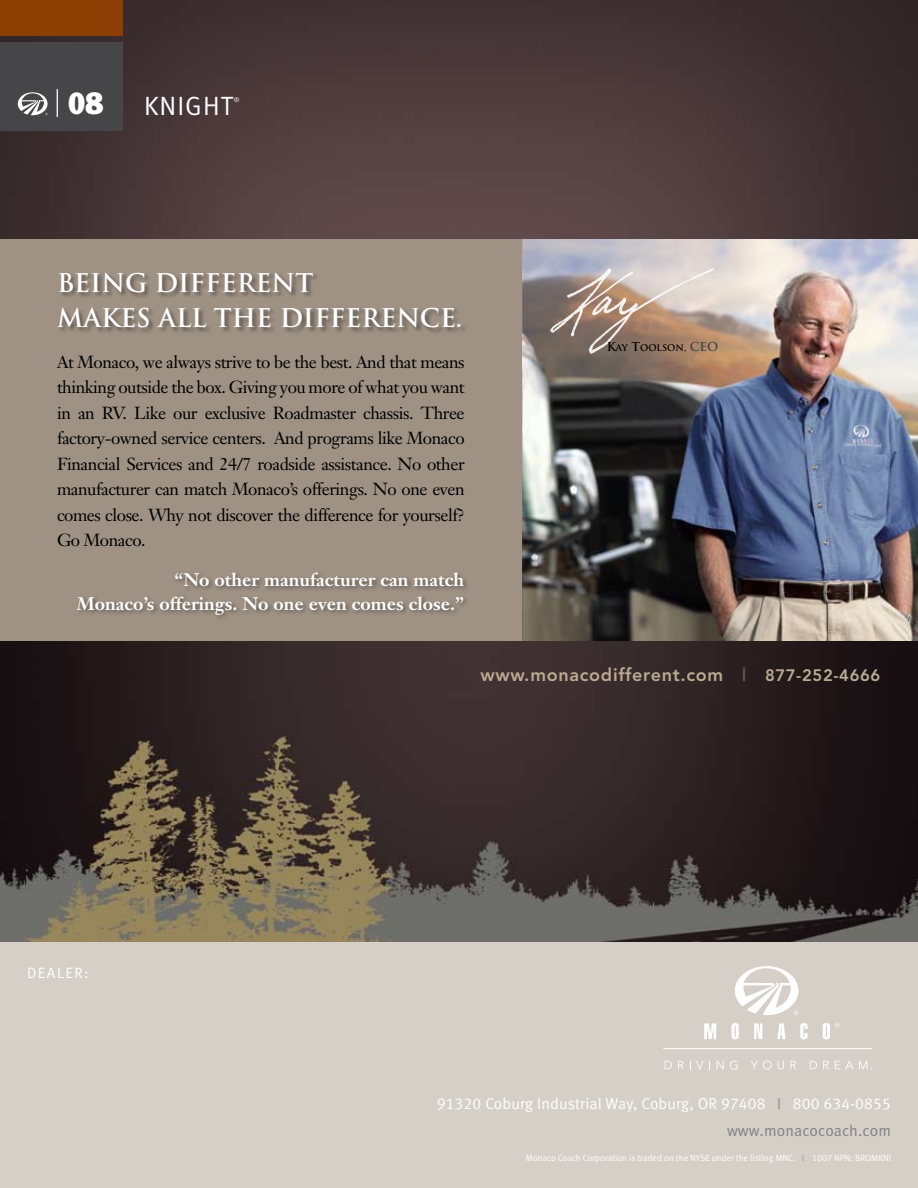
<style>
.page{position:relative;width:918px;height:1188px;background:#fff}
.page>*{position:absolute;margin:0;border:0;box-sizing:border-box;transform-origin:0 0}
.t1{font:31.95px "Meta Black LF";color:#fff}
.t2{font:26.4px "Meta Normal";letter-spacing:.04em;color:#fff}
.t3{font:700 25.2px/34.7px "Trajan Pro";color:#fff}
.t4{font:700 18px/24px "Janson Text";color:#fff;text-align:right}
.t5{font:800 18px "Avenir";letter-spacing:.04em;color:#bbaa92}
.t6{font:17.25px/25.5px "Janson Text";letter-spacing:-.025em;color:#000;text-align:justify}
.t7{font:15.75px/27px "Meta Normal";letter-spacing:.005em;color:#fff;text-align:right}
.t8{font:15px "Meta Normal";color:#fff}
.t9{font:9px "Meta Normal";letter-spacing:-.005em;color:#fff}
.t10{font:700 9px "Trajan";letter-spacing:-.005em;color:#000}
.t11{font:6.6px "Meta Normal";color:#fff}
.s1{font-size:12px}
.s2{font-size:12px;color:#434345}
.s3{color:#665957}
.s4{font-size:16.5px}
.s5{font-family:"Meta Normal LF"}
.s6{color:#8e9092}
.s7{color:#808285}
.s8{color:#939598}
</style>
<div class="page">
<div style="left:0;top:220px;width:918px;height:430px;background:#9f9285"></div>
<div style="left:0;top:858px;width:918px;height:330px;background:#d5cfc8"></div>
<img style="left:522px;top:239px;width:396px;height:402px">
<img style="left:0;top:641px;width:918px;height:301px">
<svg style="left:704px;top:1023px;width:12px;height:16px"></svg>
<svg style="left:732px;top:1023px;width:7px;height:16px"></svg>
<svg style="left:754px;top:1023px;width:8px;height:16px"></svg>
<svg style="left:777px;top:1023px;width:9px;height:16px"></svg>
<svg style="left:800px;top:1023px;width:8px;height:16px"></svg>
<svg style="left:823px;top:1023px;width:17px;height:16px"></svg>
<svg style="left:735px;top:966px;width:64px;height:49px"></svg>
<hr style="left:663px;top:1048px;width:209px;height:1px;background:#fff">
<svg style="left:665px;top:1061px;width:7px;height:8px"></svg>
<svg style="left:678px;top:1061px;width:6px;height:8px"></svg>
<svg style="left:690px;top:1061px;width:13px;height:8px"></svg>
<svg style="left:717px;top:1061px;width:7px;height:8px"></svg>
<svg style="left:730px;top:1061px;width:8px;height:9px"></svg>
<svg style="left:751px;top:1061px;width:21px;height:9px"></svg>
<svg style="left:778px;top:1061px;width:6px;height:9px"></svg>
<svg style="left:791px;top:1061px;width:5px;height:8px"></svg>
<svg style="left:810px;top:1061px;width:7px;height:8px"></svg>
<svg style="left:823px;top:1061px;width:6px;height:8px"></svg>
<svg style="left:835px;top:1061px;width:18px;height:8px"></svg>
<svg style="left:859px;top:1061px;width:13px;height:8px"></svg>
<img style="left:0;top:0;width:918px;height:239px">
<div style="left:0;top:0;width:123px;height:35px;background:#8d3e02"></div>
<div style="left:0;top:42px;width:123px;height:88px;background:#464648"></div>
<svg style="left:57px;top:89px;width:1px;height:28px"></svg>
<svg style="left:18px;top:92px;width:30px;height:23px"></svg>
<div style="left:57px;top:271px;width:510px;height:100px;background:#000;opacity:.44"></div>
<img style="left:533px;top:257px;width:184px;height:99px">
<div style="left:75px;top:570px;width:436px;height:97px;background:#000;opacity:.43"></div>
<h1 class="t1" style="left:68px;top:84px;width:37px">08</h1>
<h2 class="t2" style="left:144px;top:91px;width:90px">KNIGHT</h2>
<p class="t11" style="left:234px;top:96px;width:7px">®</p>
<h3 class="t3" style="left:57px;top:266px;width:275px">BEING DIFFERENT<br>MAKES ALL THE DIFFERE</h3>
<h3 class="t3" style="left:396px;top:301px;width:67px">NCE.</h3>
<p class="t6" style="left:57px;top:349px;width:409px">At Monaco, we always strive to be the best. And that means thinking outside the box. Giving you more of what you want in an RV. Like our exclusive Roadmaster chassis. Three factory-owned service centers. And programs like Monaco Financial Services and 24/7 roadside assistance. No other manufacturer can match Monaco’s offerings. No one even comes close. Why not discover the difference for yourself?<br>Go Monaco.</p>
<p class="t4" style="left:77px;top:567px;width:389px">“No other manufacturer can match<br>Monaco’s offerings. No one even comes close.”</p>
<p class="t10" style="left:607px;top:342px;width:113px"><span class="s1">K</span>AY <span class="s1">T</span>OOLSON, <span class="s2">CEO</span></p>
<p class="t5" style="left:481px;top:664px;width:401px">www.monacodifferent.com <span class="s3">|</span> <span class="s4">877-252-4666</span></p>
<p class="t8" style="left:27px;top:964px;width:63px">DEALER:</p>
<p class="t7" style="left:437px;top:1090px;width:456px"><span class="s5">91320</span> Coburg Industrial Way, Coburg, OR <span class="s5">97408</span> <span class="s6">I</span> <span class="s5">800 634-0855 </span><span class="s7">www.monacocoach.com</span></p>
<p class="t9" style="left:526px;top:1152px;width:367px">Monaco Coach Corporation is traded on the NYSE under the listing MNC. <span class="s8">I</span> <span class="s5">1007</span> NPN: BROMKNI</p>
</div>
